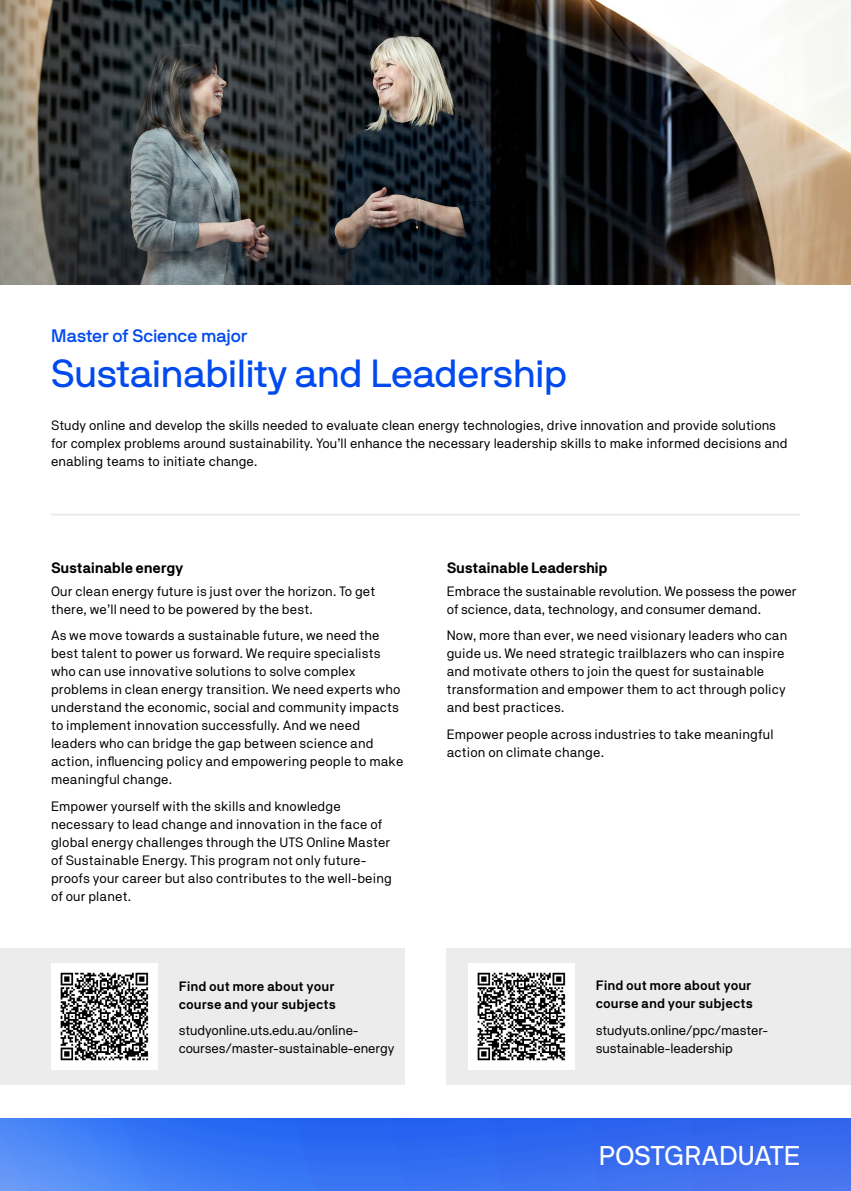
<style>
.page{position:relative;width:851px;height:1191px;background:#fff}
.page>*{position:absolute;margin:0;border:0;box-sizing:border-box;transform-origin:0 0}
.t1{font:39px "NB International Pro";letter-spacing:-.01em;color:#004af0}
.t2{font:27px "NB International Pro";letter-spacing:.015em;color:#fff}
.t3{font:500 18px "NB International Pro";letter-spacing:-.005em;color:#004af0}
.t4{font:700 15px "NB Akademie";letter-spacing:-.02em;color:#000}
.t5{font:13.5px/18px "NB Akademie";letter-spacing:.01em;color:#000}
.t6{font:13.5px/18px "NB Akademie";letter-spacing:-.01em;color:#000}
.t7{font:600 13.5px/18px "NB Akademie";color:#000}
</style>
<div class="page">
<svg style="left:0;top:1118px;width:850px;height:73px;background:#3871f1"></svg>
<div style="left:446px;top:948px;width:404px;height:136px;background:#ececec"></div>
<img style="left:0;top:0;width:850px;height:285px">
<img style="left:468px;top:963px;width:106px;height:106px">
<hr style="left:51px;top:513px;width:748px;height:3px;background:#ececec">
<div style="left:0;top:948px;width:404px;height:136px;background:#ececec"></div>
<img style="left:51px;top:963px;width:106px;height:106px">
<h3 class="t3" style="left:51px;top:325px;width:197px">Master of Science major</h3>
<h1 class="t1" style="left:51px;top:351px;width:517px">Sustainability and Leadership</h1>
<p class="t5" style="left:51px;top:416px;width:737px">Study online and develop the skills needed to evaluate clean energy technologies, drive innovation and provide solutions for complex problems around sustainability. You’ll enhance the necessary leadership skills to make informed decisions and enabling teams to initiate change.</p>
<p class="t4" style="left:51px;top:559px;width:134px">Sustainable energy</p>
<p class="t5" style="left:51px;top:581px;width:326px">Our clean energy future is just over the horizon. To get there, we’ll need to be powered by the best.</p>
<p class="t5" style="left:51px;top:626px;width:354px">As we move towards a sustainable future, we need the best talent to power us forward. We require specialists who can use innovative solutions to solve complex problems in clean energy transition. We need experts who understand the economic, social and community impacts to implement innovation successfully. And we need leaders who can bridge the gap between science and action, influencing policy and empowering people to make meaningful change.</p>
<p class="t5" style="left:51px;top:796px;width:342px">Empower yourself with the skills and knowledge necessary to lead change and innovation in the face of global energy challenges through the UTS Online Master of Sustainable Energy. This program not only future&shy;proofs your career but also contributes to the well-being of our planet.</p>
<p class="t7" style="left:179px;top:976px;width:159px">Find out more about your course and your subjects</p>
<p class="t6" style="left:179px;top:1021px;width:217px">studyonline.uts.edu.au/online&shy;courses/master-sustainable-energy</p>
<p class="t4" style="left:446px;top:559px;width:162px">Sustainable Leadership</p>
<p class="t5" style="left:446px;top:581px;width:351px">Embrace the sustainable revolution. We possess the power of science, data, technology, and consumer demand.</p>
<p class="t5" style="left:446px;top:626px;width:342px">Now, more than ever, we need visionary leaders who can guide us. We need strategic trailblazers who can inspire and motivate others to join the quest for sustainable transformation and empower them to act through policy and best practices.</p>
<p class="t5" style="left:446px;top:724px;width:328px">Empower people across industries to take meaningful action on climate change.</p>
<p class="t7" style="left:595px;top:976px;width:159px">Find out more about your course and your subjects</p>
<p class="t6" style="left:595px;top:1020px;width:174px">studyuts.online/ppc/master&shy;sustainable-leadership</p>
<h2 class="t2" style="left:598px;top:1140px;width:203px">POSTGRADUATE</h2>
</div>
